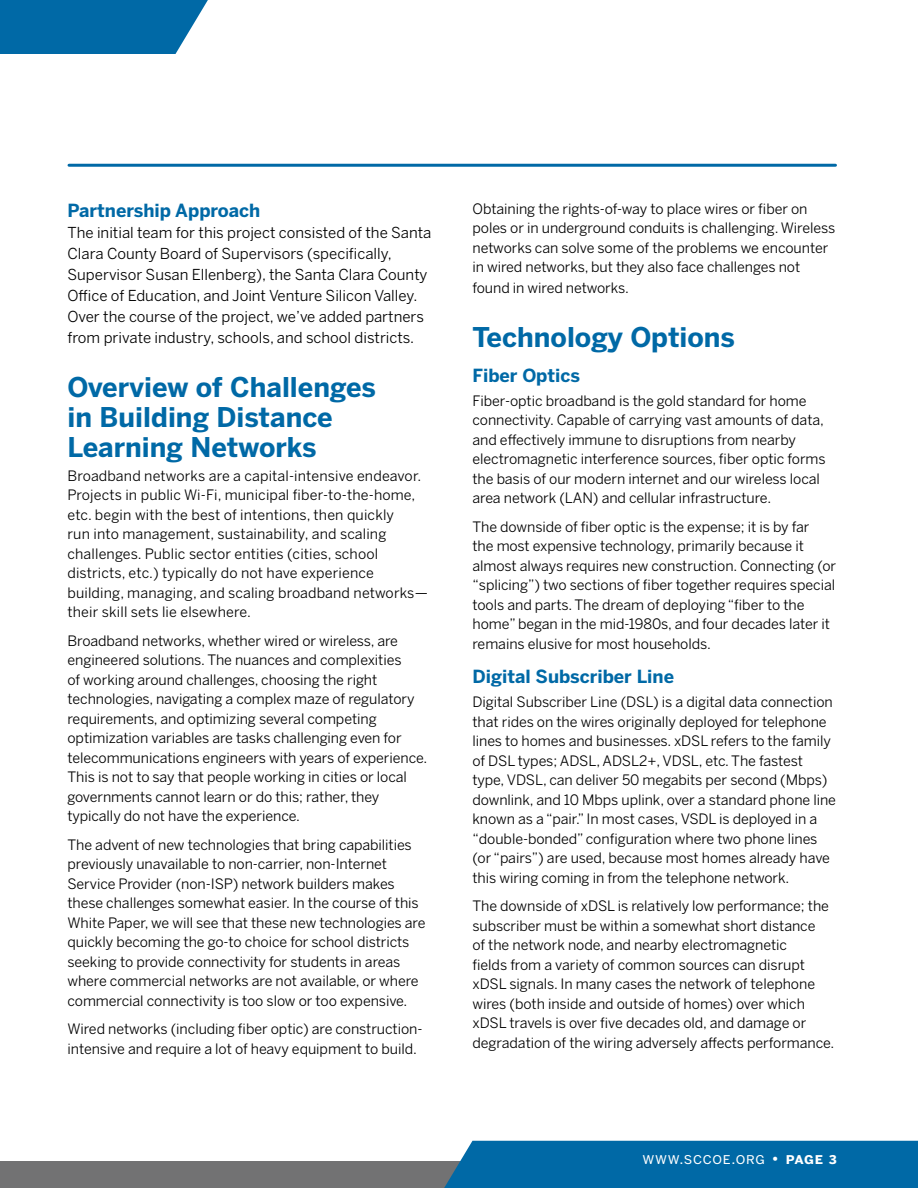
<style>
.page{position:relative;width:918px;height:1188px;background:#fff}
.page>*{position:absolute;margin:0;border:0;box-sizing:border-box;transform-origin:0 0}
.t1{font:700 27px/30px "Benton Sans";color:#0069a6}
.t2{font:700 18px "Benton Sans";color:#0069a6}
.t3{font:15px/21px "Benton Sans";color:#000}
.t4{font:15px "Benton Sans Regular SC";letter-spacing:.045em;color:#fff}
.t5{font:14.25px/19.5px "Benton Sans";letter-spacing:-.005em;color:#000}
.s1{font-family:"Benton Sans Bold SC"}
</style>
<div class="page">
<div style="left:0;top:1161px;width:918px;height:27px;background:#727273"></div>
<div style="left:444px;top:1141px;width:474px;height:47px;background:#0069a6"></div>
<svg style="left:0;top:0;width:208px;height:54px;background:#1374ac"></svg>
<hr style="left:69px;top:164px;width:767px;height:3px;background:#0069a6">
<p class="t2" style="left:68px;top:199px;width:194px">Partnership Approach</p>
<p class="t3" style="left:68px;top:222px;width:365px">The initial team for this project consisted of the Santa Clara County Board of Supervisors (specifically, Supervisor Susan Ellenberg), the Santa Clara County Office of Education, and Joint Venture Silicon Valley.<br>Over the course of the project, we’ve added partners from private industry, schools, and school districts.</p>
<h1 class="t1" style="left:68px;top:371px;width:310px">Overview of Challenges in Building Distance<br>Learning Networks</h1>
<p class="t5" style="left:68px;top:466px;width:362px">Broadband networks are a capital-intensive endeavor.<br>Projects in public Wi-Fi, municipal fiber-to-the-home, etc. begin with the best of intentions, then quickly<br>run into management, sustainability, and scaling challenges. Public sector entities (cities, school districts, etc.) typically do not have experience building, managing, and scaling broadband networks— their skill sets lie elsewhere.</p>
<p class="t5" style="left:68px;top:631px;width:361px">Broadband networks, whether wired or wireless, are engineered solutions. The nuances and complexities<br>of working around challenges, choosing the right technologies, navigating a complex maze of regulatory requirements, and optimizing several competing optimization variables are tasks challenging even for telecommunications engineers with years of experience.<br>This is not to say that people working in cities or local governments cannot learn or do this; rather, they typically do not have the experience.</p>
<p class="t5" style="left:68px;top:834px;width:360px">The advent of new technologies that bring capabilities previously unavailable to non-carrier, non-Internet Service Provider (non-ISP) network builders makes these challenges somewhat easier. In the course of this White Paper, we will see that these new technologies are quickly becoming the go-to choice for school districts seeking to provide connectivity for students in areas where commercial networks are not available, or where commercial connectivity is too slow or too expensive.</p>
<p class="t5" style="left:68px;top:1019px;width:357px">Wired networks (including fiber optic) are construction&shy;intensive and require a lot of heavy equipment to build.</p>
<p class="t5" style="left:472px;top:198px;width:364px">Obtaining the rights-of-way to place wires or fiber on poles or in underground conduits is challenging. Wireless networks can solve some of the problems we encounter in wired networks, but they also face challenges not</p>
<p class="t5" style="left:472px;top:278px;width:158px">found in wired networks.</p>
<h1 class="t1" style="left:472px;top:322px;width:264px">Technology Options</h1>
<p class="t2" style="left:472px;top:364px;width:109px">Fiber Optics</p>
<p class="t5" style="left:472px;top:391px;width:355px">Fiber-optic broadband is the gold standard for home connectivity. Capable of carrying vast amounts of data, and effectively immune to disruptions from nearby electromagnetic interference sources, fiber optic forms the basis of our modern internet and our wireless local area network (LAN) and cellular infrastructure.</p>
<p class="t5" style="left:472px;top:517px;width:365px">The downside of fiber optic is the expense; it is by far<br>the most expensive technology, primarily because it almost always requires new construction. Connecting (or “splicing”) two sections of fiber together requires special tools and parts. The dream of deploying “fiber to the home” began in the mid-1980s, and four decades later it remains elusive for most households.</p>
<p class="t2" style="left:472px;top:666px;width:203px">Digital Subscriber Line</p>
<p class="t5" style="left:472px;top:692px;width:365px">Digital Subscriber Line (DSL) is a digital data connection that rides on the wires originally deployed for telephone lines to homes and businesses. xDSL refers to the family of DSL types; ADSL, ADSL2+, VDSL, etc. The fastest type, VDSL, can deliver 50 megabits per second (Mbps) downlink, and 10 Mbps uplink, over a standard phone line known as a “pair.” In most cases, VSDL is deployed in a “double-bonded” configuration where two phone lines (or “pairs”) are used, because most homes already have this wiring coming in from the telephone network.</p>
<p class="t5" style="left:472px;top:896px;width:363px">The downside of xDSL is relatively low performance; the subscriber must be within a somewhat short distance<br>of the network node, and nearby electromagnetic<br>fields from a variety of common sources can disrupt xDSL signals. In many cases the network of telephone wires (both inside and outside of homes) over which xDSL travels is over five decades old, and damage or degradation of the wiring adversely affects performance.</p>
<p class="t4" style="left:642px;top:1149px;width:196px">www.sccoe.org <span class="s1">• page 3</span></p>
</div>
